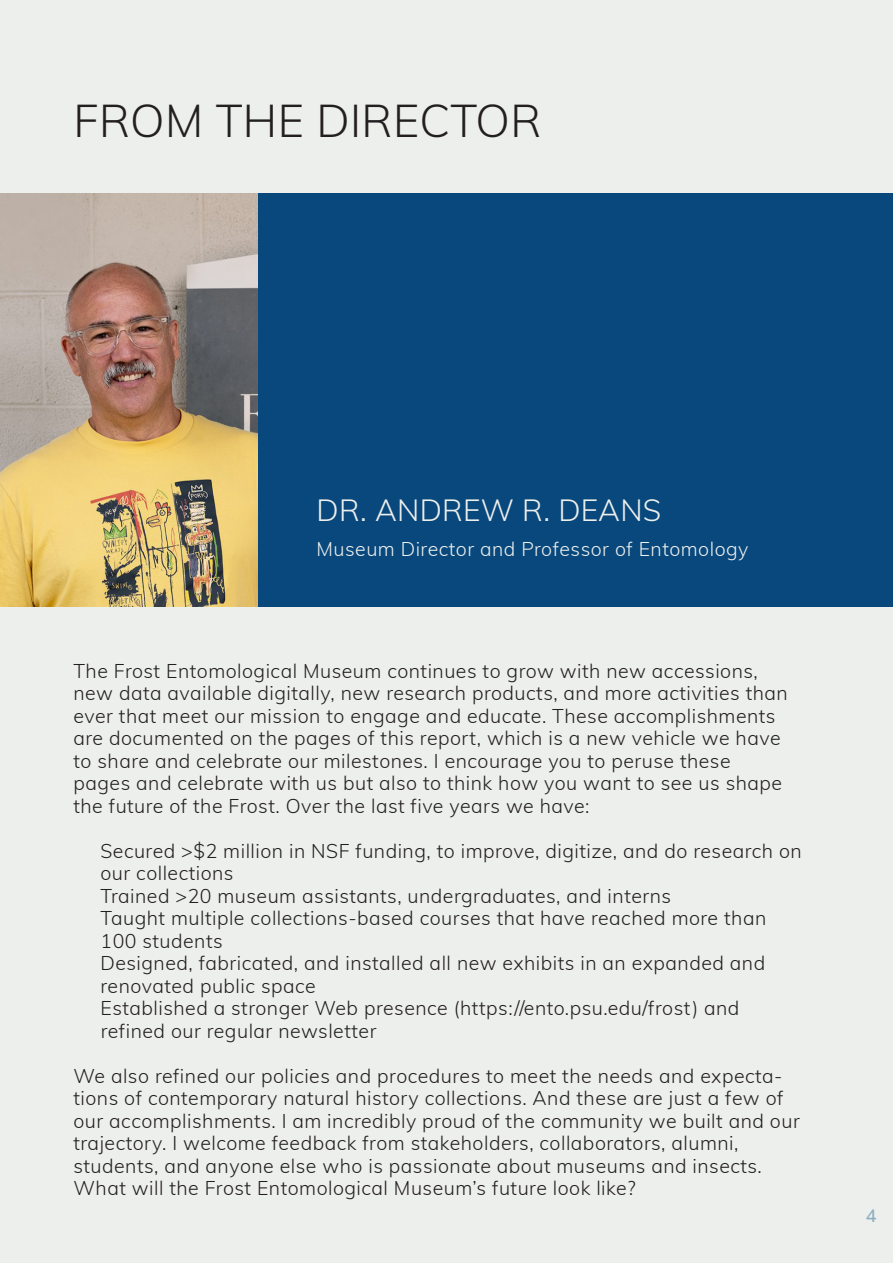
<style>
.page{position:relative;width:893px;height:1263px;background:#edefed}
.page>*{position:absolute;margin:0;border:0;box-sizing:border-box;transform-origin:0 0}
.Body_4_Light_blue{font:300 45px "Muli";letter-spacing:.01em;color:#231f20}
.Body_5_Navy{font:300 30px "Muli";letter-spacing:.01em;color:#edefed}
.Body_6{font:300 30px "Muli";color:#8fafbf}
.Body_1{font:300 19.5px/22.5px "Muli";letter-spacing:.025em;color:#231f20}
.Body_1-2{font:300 19.5px "Muli";letter-spacing:.025em;color:#edefed}
.s1{font-size:22.5px;color:#edefed}
</style>
<div class="page">
<div style="left:257px;top:193px;width:636px;height:413px;background:#08487c"></div>
<img style="left:0;top:193px;width:257px;height:413px">
<p class="Body_4_Light_blue" style="left:74px;top:88px;width:469px">FROM THE DIRECTOR</p>
<p class="Body_5_Navy" style="left:316px;top:488px;width:346px">DR. ANDREW R. DEANS</p>
<p class="Body_1-2" style="left:316px;top:534px;width:433px">Museum Director and Professor of Entomology</p>
<p class="Body_1" style="left:74px;top:659px;width:716px">The Frost Entomological Museum continues to grow with new accessions, new data available digitally, new research products, and more activities than ever that meet our mission to engage and educate. These accomplishments are documented on the pages of this report, which is a new vehicle we have to share and celebrate our milestones. I encourage you to peruse these</p>
<p class="Body_1" style="left:74px;top:771px;width:710px">pages and celebrate with us but also to think how you want to see us shape the future of the Frost. Over the last five years we have:</p>
<p class="Body_1" style="left:100px;top:839px;width:703px;text-indent:-27px"><span class="s1">•</span> Secured &gt;$2 million in NSF funding, to improve, digitize, and do research on our collections</p>
<p class="Body_1" style="left:74px;top:884px;width:599px"><span class="s1">•</span> Trained &gt;20 museum assistants, undergraduates, and interns</p>
<p class="Body_1" style="left:100px;top:906px;width:667px;text-indent:-27px"><span class="s1">•</span> Taught multiple collections-based courses that have reached more than<br>100 students</p>
<p class="Body_1" style="left:100px;top:951px;width:666px;text-indent:-27px"><span class="s1">•</span> Designed, fabricated, and installed all new exhibits in an expanded and renovated public space</p>
<p class="Body_1" style="left:74px;top:996px;width:667px"><span class="s1">•</span> Established a stronger Web presence (https://ento.psu.edu/frost) and</p>
<p class="Body_1" style="left:101px;top:1019px;width:277px">refined our regular newsletter</p>
<p class="Body_1" style="left:74px;top:1064px;width:728px">We also refined our policies and procedures to meet the needs and expecta&shy;tions of contemporary natural history collections. And these are just a few of our accomplishments. I am incredibly proud of the community we built and our trajectory. I welcome feedback from stakeholders, collaborators, alumni,</p>
<p class="Body_1" style="left:74px;top:1154px;width:690px">students, and anyone else who is passionate about museums and insects.<br>What will the Frost Entomological Museum’s future look like?</p>
<p class="Body_6" style="left:866px;top:1189px;width:13px">4</p>
</div>
